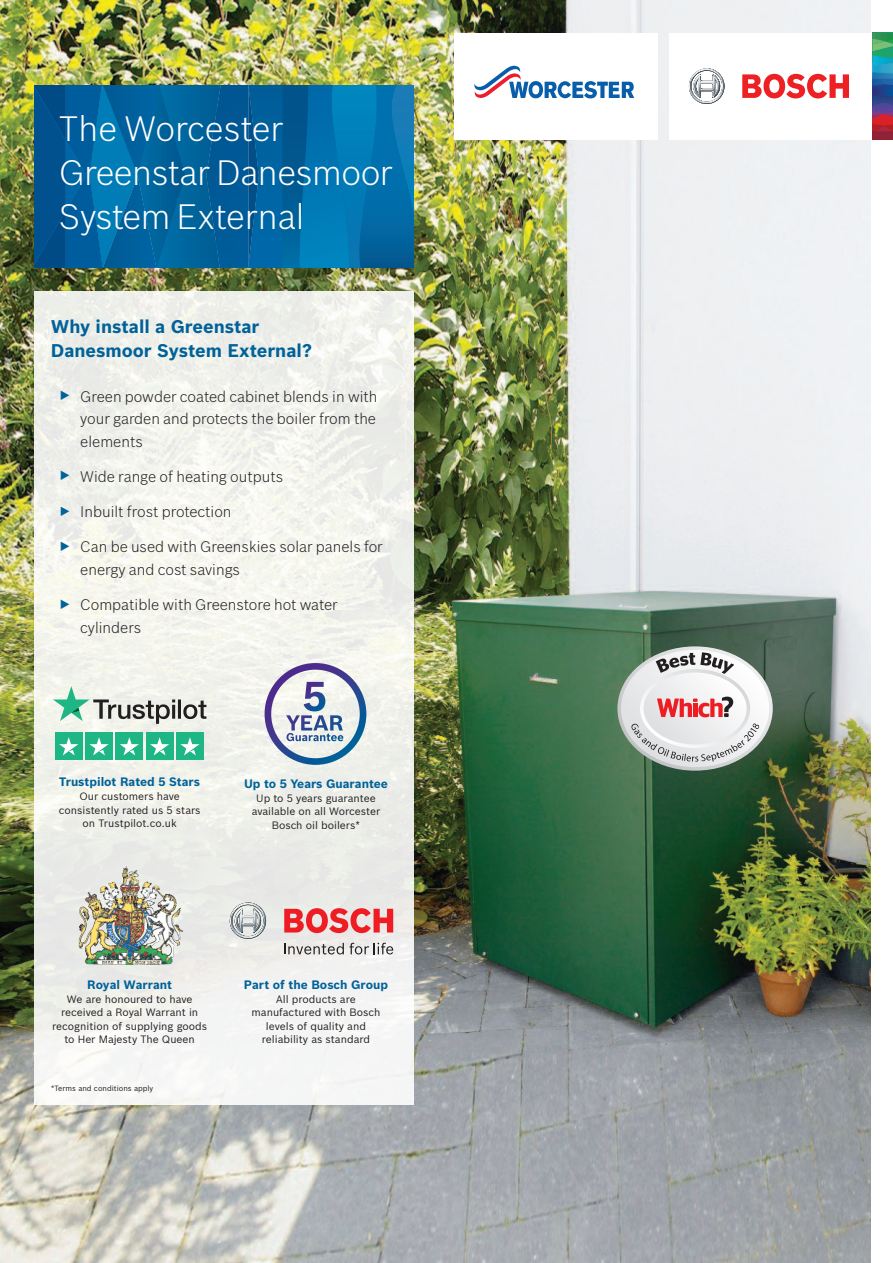
<style>
.page{position:relative;width:893px;height:1263px;background:#fff}
.page>*{position:absolute;margin:0;border:0;box-sizing:border-box;transform-origin:0 0}
.t1{font:300 34.5px/43.8px "Bosch Sans";letter-spacing:-.015em;color:#fff}
.t2{font:700 18px/24px "Bosch Sans";color:#006299}
.t3{font:300 15px/22.5px "Bosch Sans";color:#231f20}
.t4{font:700 12px "Bosch Sans";color:#006299}
.t5{font:10.5px/13.5px "Bosch Sans";color:#231f20;text-align:center}
.t6{font:7.5px "Bosch Sans";color:#231f20}
.s1{color:#006299}
</style>
<div class="page">
<img style="left:0;top:0;width:871px;height:1263px">
<div style="left:34px;top:291px;width:380px;height:814px;background:#fff;opacity:.9"></div>
<img style="left:127px;top:868px;width:13px;height:29px">
<svg style="left:53px;top:686px;width:153px;height:38px;background:#c3cfc6"></svg>
<div style="left:55px;top:733px;width:27px;height:27px;background:#1eb684"></div>
<div style="left:85px;top:733px;width:28px;height:27px;background:#1eb684"></div>
<div style="left:116px;top:733px;width:27px;height:27px;background:#1eb684"></div>
<div style="left:146px;top:733px;width:27px;height:27px;background:#1eb684"></div>
<div style="left:176px;top:733px;width:28px;height:27px;background:#1eb684"></div>
<svg style="left:59px;top:737px;width:19px;height:18px"></svg>
<svg style="left:89px;top:737px;width:20px;height:18px"></svg>
<svg style="left:120px;top:737px;width:19px;height:18px"></svg>
<svg style="left:150px;top:737px;width:19px;height:18px"></svg>
<svg style="left:180px;top:737px;width:20px;height:18px"></svg>
<svg style="left:230px;top:902px;width:36px;height:37px"></svg>
<svg style="left:284px;top:943px;width:109px;height:11px"></svg>
<svg style="left:284px;top:908px;width:109px;height:25px;background:#ec7476"></svg>
<svg style="left:265px;top:663px;width:101px;height:102px"></svg>
<div style="left:221px;top:86px;width:27px;height:181px;background:#005a96"></div>
<svg style="left:34px;top:86px;width:187px;height:181px;background:#00619c"></svg>
<svg style="left:248px;top:86px;width:166px;height:181px;background:#026da9"></svg>
<div style="left:669px;top:33px;width:224px;height:107px;background:#fff"></div>
<img style="left:872px;top:87px;width:21px;height:8px">
<img style="left:872px;top:106px;width:21px;height:5px">
<img style="left:872px;top:95px;width:21px;height:11px">
<img style="left:872px;top:33px;width:21px;height:13px">
<img style="left:872px;top:46px;width:21px;height:10px">
<img style="left:872px;top:56px;width:21px;height:7px">
<svg style="left:872px;top:85px;width:21px;height:2px"></svg>
<svg style="left:872px;top:38px;width:21px;height:7px"></svg>
<img style="left:872px;top:63px;width:21px;height:9px">
<img style="left:872px;top:72px;width:21px;height:13px">
<svg style="left:872px;top:111px;width:21px;height:29px"></svg>
<svg style="left:689px;top:68px;width:36px;height:36px"></svg>
<svg style="left:742px;top:74px;width:107px;height:24px"></svg>
<div style="left:455px;top:33px;width:203px;height:107px;background:#fff"></div>
<svg style="left:474px;top:66px;width:160px;height:33px"></svg>
<svg style="left:617px;top:646px;width:156px;height:125px"></svg>
<div style="left:621px;top:650px;width:148px;height:117px;background:linear-gradient(to right,#dfe0e2,#f9f9f9);border-radius:50%"></div>
<svg style="left:640px;top:669px;width:110px;height:79px"></svg>
<div style="left:644px;top:672px;width:103px;height:72px;background:linear-gradient(to right,#e4e5e7,#fcfcfc);border-radius:50%"></div>
<svg style="left:657px;top:697px;width:76px;height:20px"></svg>
<svg style="left:656px;top:652px;width:78px;height:22px"></svg>
<svg style="left:631px;top:723px;width:128px;height:39px"></svg>
<h1 class="t1" style="left:59px;top:108px;width:335px">The Worcester<br>Greenstar Danesmoor<br>System External</h1>
<h2 class="t2" style="left:51px;top:314px;width:263px">Why install a Greenstar<br>Danesmoor System External?</h2>
<h3 class="t3" style="left:80px;top:385px;width:299px;text-align:justify;text-indent:-30px"><span class="s1">✔</span>Green powder coated cabinet blends in with your garden and protects the boiler from the elements</h3>
<h3 class="t3" style="left:51px;top:465px;width:234px"><span class="s1">✔</span>Wide range of heating outputs</h3>
<h3 class="t3" style="left:51px;top:501px;width:182px"><span class="s1">✔</span>Inbuilt frost protection</h3>
<h3 class="t3" style="left:80px;top:536px;width:304px;text-indent:-30px"><span class="s1">✔</span>Can be used with Greenskies solar panels for energy and cost savings</h3>
<h3 class="t3" style="left:80px;top:594px;width:259px;text-indent:-30px"><span class="s1">✔</span>Compatible with Greenstore hot water cylinders</h3>
<p class="t4" style="left:59px;top:775px;width:142px">Trustpilot Rated 5 Stars</p>
<p class="t5" style="left:59px;top:790px;width:143px">Our customers have consistently rated us 5 stars on Trustpilot.co.uk</p>
<p class="t4" style="left:244px;top:777px;width:145px">Up to 5 Years Guarantee</p>
<p class="t5" style="left:252px;top:791px;width:130px">Up to 5 years guarantee available on all Worcester<br>Bosch oil boilers*</p>
<p class="t4" style="left:87px;top:978px;width:86px">Royal Warrant</p>
<p class="t5" style="left:52px;top:992px;width:157px">We are honoured to have received a Royal Warrant in recognition of supplying goods to Her Majesty The Queen</p>
<p class="t6" style="left:51px;top:1084px;width:104px">*Terms and conditions apply</p>
<p class="t4" style="left:244px;top:978px;width:146px">Part of the Bosch Group</p>
<p class="t5" style="left:252px;top:992px;width:130px">All products are manufactured with Bosch levels of quality and reliability as standard</p>
</div>
